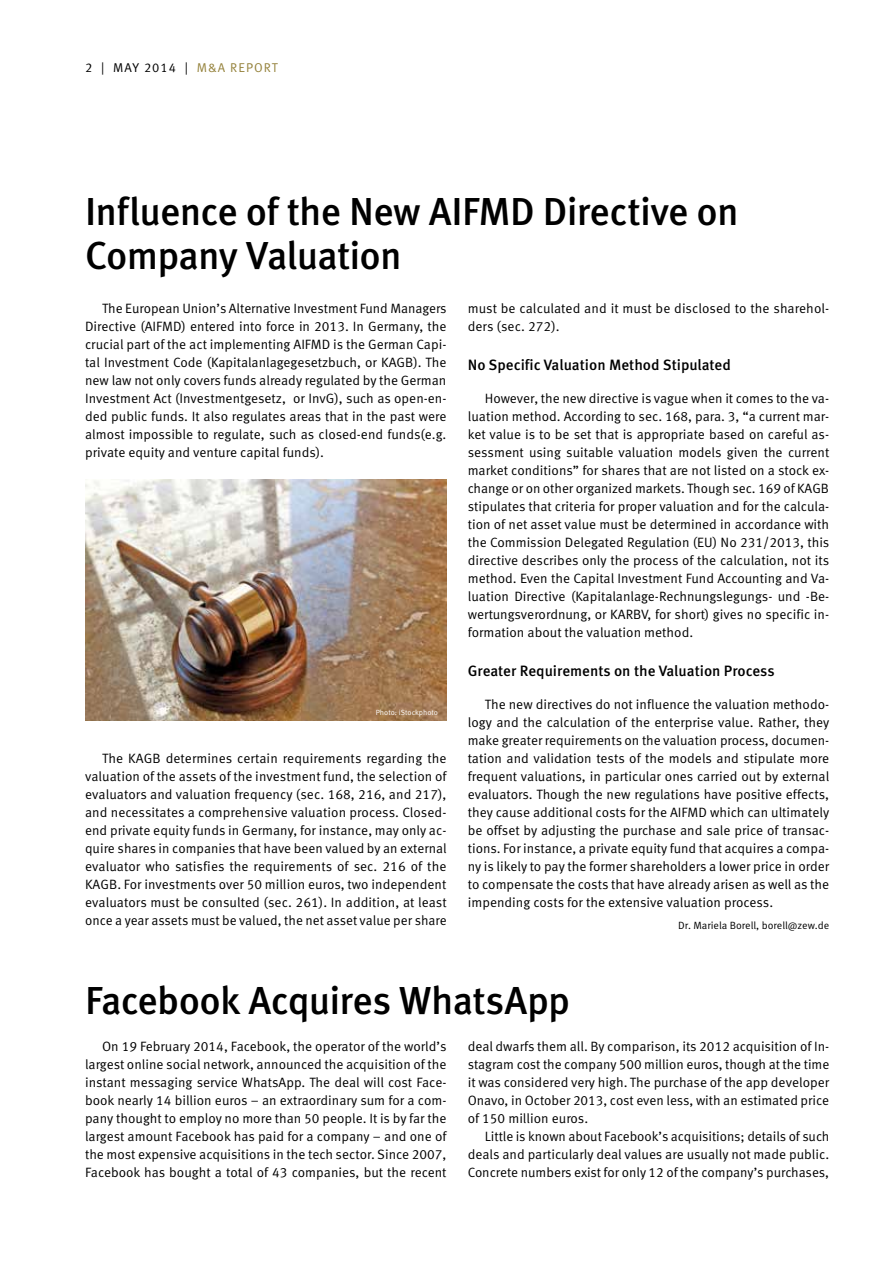
<style>
.page{position:relative;width:893px;height:1263px;background:#fff}
.page>*{position:absolute;margin:0;border:0;box-sizing:border-box;transform-origin:0 0}
.t1{font:500 39px/43.5px "Meta Pro";letter-spacing:-.02em;color:#000}
.t2{font:500 15px "Meta Pro";color:#000}
.t3{font:13.5px/18px "Meta Pro";color:#000;text-align:justify}
.t4{font:12.75px "Meta Pro";letter-spacing:.08em;color:#000}
.t5{font:10.5px "Meta Pro";color:#000}
.t6{font:7.5px "Meta Pro";color:#fff}
.s1{color:#94813a}
</style>
<div class="page">
<img style="left:85px;top:480px;width:361px;height:241px">
<p class="t4" style="left:85px;top:60px;width:194px">2 | MAY 2014 | <span class="s1">M&amp;A REPORT</span></p>
<h1 class="t1" style="left:85px;top:191px;width:655px">Influence of the New AIFMD Directive on<br>Company Valuation</h1>
<p class="t3" style="left:85px;top:300px;width:363px;text-indent:17px">The European Union’s Alternative Investment Fund Managers Directive (AIFMD) entered into force in 2013. In Germany, the crucial part of the act implementing AIFMD is the German Capi&shy;tal Investment Code (Kapitalanlagegesetzbuch, or KAGB). The new law not only covers funds already regulated by the German Investment Act (Investmentgesetz, or InvG), such as open-en&shy;ded public funds. It also regulates areas that in the past were almost impossible to regulate, such as closed-end funds(e.g. private equity and venture capital funds).</p>
<p class="t3" style="left:468px;top:300px;width:363px">must be calculated and it must be disclosed to the sharehol&shy;ders (sec. 272).</p>
<p class="t2" style="left:468px;top:356px;width:265px">No Specific Valuation Method Stipulated</p>
<p class="t3" style="left:468px;top:390px;width:363px;text-indent:17px">However, the new directive is vague when it comes to the va&shy;luation method. According to sec. 168, para. 3, “a current mar&shy;ket value is to be set that is appropriate based on careful as&shy;sessment using suitable valuation models given the current market conditions” for shares that are not listed on a stock ex&shy;change or on other organized markets. Though sec. 169 of KAGB stipulates that criteria for proper valuation and for the calcula&shy;tion of net asset value must be determined in accordance with the Commission Delegated Regulation (EU) No 231/2013, this directive describes only the process of the calculation, not its method. Even the Capital Investment Fund Accounting and Va&shy;luation Directive (Kapitalanlage-Rechnungslegungs- und -Be&shy;wertungsverordnung, or KARBV, for short) gives no specific in&shy;formation about the valuation method.</p>
<p class="t2" style="left:468px;top:662px;width:308px">Greater Requirements on the Valuation Process</p>
<p class="t3" style="left:468px;top:696px;width:363px;text-indent:17px">The new directives do not influence the valuation methodo&shy;logy and the calculation of the enterprise value. Rather, they make greater requirements on the valuation process, documen&shy;tation and validation tests of the models and stipulate more frequent valuations, in particular ones carried out by external evaluators. Though the new regulations have positive effects, they cause additional costs for the AIFMD which can ultimately be offset by adjusting the purchase and sale price of transac&shy;tions. For instance, a private equity fund that acquires a compa&shy;ny is likely to pay the former shareholders a lower price in order to compensate the costs that have already arisen as well as the impending costs for the extensive valuation process.</p>
<p class="t5" style="left:678px;top:919px;width:153px">Dr. Mariela Borell, borell@zew.de</p>
<p class="t6" style="left:376px;top:707px;width:64px">Photo: iStockphoto</p>
<p class="t3" style="left:85px;top:750px;width:363px;text-indent:17px">The KAGB determines certain requirements regarding the valuation of the assets of the investment fund, the selection of evaluators and valuation frequency (sec. 168, 216, and 217), and necessitates a comprehensive valuation process. Closed&shy;end private equity funds in Germany, for instance, may only ac&shy;quire shares in companies that have been valued by an external evaluator who satisfies the requirements of sec. 216 of the KAGB. For investments over 50 million euros, two independent evaluators must be consulted (sec. 261). In addition, at least once a year assets must be valued, the net asset value per share</p>
<h1 class="t1" style="left:85px;top:980px;width:487px">Facebook Acquires WhatsApp</h1>
<p class="t3" style="left:85px;top:1038px;width:363px;text-indent:17px">On 19 February 2014, Facebook, the operator of the world’s largest online social network, announced the acquisition of the instant messaging service WhatsApp. The deal will cost Face&shy;book nearly 14 billion euros – an extraordinary sum for a com&shy;pany thought to employ no more than 50 people. It is by far the largest amount Facebook has paid for a company – and one of the most expensive acquisitions in the tech sector. Since 2007, Facebook has bought a total of 43 companies, but the recent</p>
<p class="t3" style="left:468px;top:1038px;width:363px">deal dwarfs them all. By comparison, its 2012 acquisition of In&shy;stagram cost the company 500 million euros, though at the time it was considered very high. The purchase of the app developer Onavo, in October 2013, cost even less, with an estimated price of 150 million euros.</p>
<p class="t3" style="left:468px;top:1128px;width:363px;text-indent:17px">Little is known about Facebook’s acquisitions; details of such deals and particularly deal values are usually not made public.<br>Concrete numbers exist for only 12 of the company’s purchases,</p>
</div>
